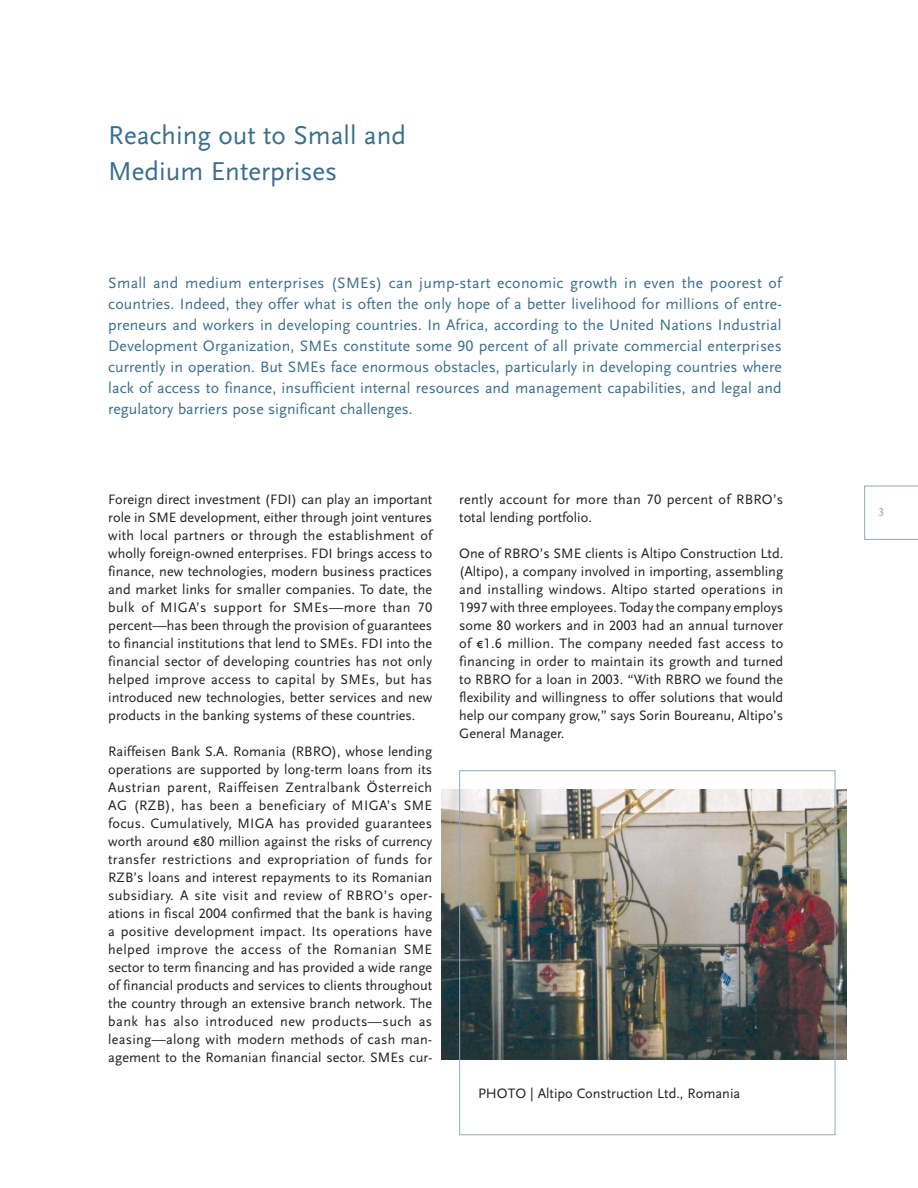
<style>
.page{position:relative;width:918px;height:1188px;background:#fff}
.page>*{position:absolute;margin:0;border:0;box-sizing:border-box;transform-origin:0 0}
.t1{font:27px/36px "Scala Sans LF";color:#3a6e8f}
.t2{font:15.75px/21px "Scala Sans LF";color:#3a6e8f;text-align:justify}
.t3{font:14.25px/18px "Scala Sans LF";color:#231f20;text-align:justify}
.t4{font:14.25px/18px "Scala Sans LF";letter-spacing:.02em;color:#231f20}
.t5{font:12px "Scala Sans LF";color:#8ea9c1}
.s1{font-family:"Scala Sans Expert"}
</style>
<div class="page">
<svg style="left:864px;top:486px;width:54px;height:54px"></svg>
<img style="left:441px;top:790px;width:405px;height:270px">
<div style="left:459px;top:770px;width:376px;height:365px;border:1px solid #8ea9c1"></div>
<h1 class="t1" style="left:108px;top:119px;width:299px">Reaching out to Small and<br>Medium Enterprises</h1>
<p class="t2" style="left:108px;top:274px;width:675px">Small and medium enterprises (SMEs) can jump-start economic growth in even the poorest of countries. Indeed, they offer what is often the only hope of a better livelihood for millions of entre&shy;preneurs and workers in developing countries. In Africa, according to the United Nations Industrial Development Organization, SMEs constitute some 90 percent of all private commercial enterprises currently in operation. But SMEs face enormous obstacles, particularly in developing countries where lack of access to finance, insufficient internal resources and management capabilities, and legal and regulatory barriers pose significant challenges.</p>
<p class="t3" style="left:108px;top:491px;width:326px">Foreign direct investment (FDI) can play an important role in SME development, either through joint ventures with local partners or through the establishment of wholly foreign-owned enterprises. FDI brings access to finance, new technologies, modern business practices and market links for smaller companies. To date, the bulk of MIGA’s support for SMEs—more than 70 percent—has been through the provision of guarantees to financial institutions that lend to SMEs. FDI into the financial sector of developing countries has not only helped improve access to capital by SMEs, but has introduced new technologies, better services and new products in the banking systems of these countries.</p>
<p class="t3" style="left:108px;top:743px;width:326px">Raiffeisen Bank S.A. Romania (RBRO), whose lending operations are supported by long-term loans from its Austrian parent, Raiffeisen Zentralbank Österreich AG (RZB), has been a beneficiary of MIGA’s SME focus. Cumulatively, MIGA has provided guarantees worth around <span class="s1">e</span>80 million against the risks of currency transfer restrictions and expropriation of funds for RZB’s loans and interest repayments to its Romanian subsidiary. A site visit and review of RBRO’s oper&shy;ations in fiscal 2004 confirmed that the bank is having a positive development impact. Its operations have helped improve the access of the Romanian SME sector to term financing and has provided a wide range of financial products and services to clients throughout the country through an extensive branch network. The bank has also introduced new products—such as leasing—along with modern methods of cash man&shy;agement to the Romanian financial sector. SMEs cur-</p>
<p class="t4" style="left:459px;top:491px;width:325px">rently account for more than 70 percent of RBRO’s total lending portfolio.</p>
<p class="t3" style="left:459px;top:545px;width:326px">One of RBRO’s SME clients is Altipo Construction Ltd. (Altipo), a company involved in importing, assembling and installing windows. Altipo started operations in 1997 with three employees. Today the company employs some 80 workers and in 2003 had an annual turnover of <span class="s1">e</span>1.6 million. The company needed fast access to financing in order to maintain its growth and turned to RBRO for a loan in 2003. “With RBRO we found the flexibility and willingness to offer solutions that would help our company grow,” says Sorin Boureanu, Altipo’s General Manager.</p>
<p class="t3" style="left:478px;top:1085px;width:264px">PHOTO | Altipo Construction Ltd., Romania</p>
<p class="t5" style="left:879px;top:508px;width:7px">3</p>
</div>
